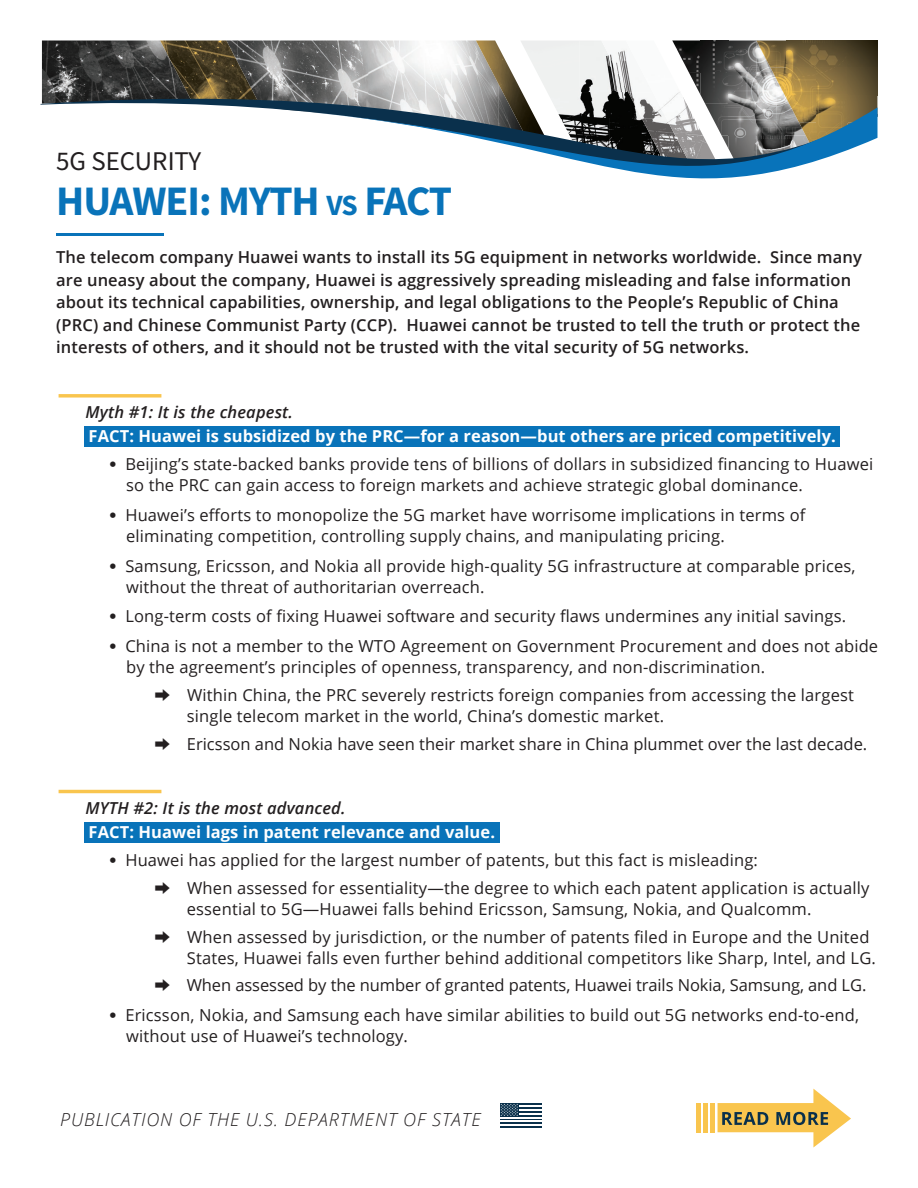
<style>
.page{position:relative;width:918px;height:1188px;background:#fff}
.page>*{position:absolute;margin:0;border:0;box-sizing:border-box;transform-origin:0 0}
.t1{font:700 42px "Source Sans Pro";letter-spacing:-.025em;color:#0973b9}
.t2{font:29.4px "Source Sans Pro";color:#231f20}
.t3{font:700 29.4px "Source Sans Pro";color:#0973b9}
.t4{font:27px "Source Sans Pro";color:#231f20}
.t5{font:italic 300 18px "Open Sans";letter-spacing:.05em;color:#231f20}
.t6{font:16.5px/29.7px "Open Sans";letter-spacing:.01em;color:#231f20}
.t7{font:600 16.5px/22.5px "Open Sans";letter-spacing:.005em;color:#231f20}
.t8{font:700 16.5px "Open Sans";letter-spacing:.005em;color:#fff}
.t9{font:italic 600 16.5px "Open Sans";letter-spacing:.01em;color:#231f20}
.t10{font:900 16.5px "Arial";color:#231f20}
</style>
<div class="page">
<svg style="left:59px;top:394px;width:102px;height:4px"></svg>
<div style="left:84px;top:426px;width:756px;height:21px;background:#0973b9"></div>
<hr style="left:59px;top:790px;width:102px;height:3px;background:#f9c54e">
<div style="left:84px;top:822px;width:415px;height:21px;background:#0973b9"></div>
<hr style="left:56px;top:233px;width:107px;height:2px;background:#0973b9">
<img style="left:368px;top:40px;width:108px;height:28px">
<img style="left:261px;top:40px;width:107px;height:28px">
<img style="left:42px;top:40px;width:118px;height:27px">
<img style="left:42px;top:67px;width:118px;height:1px">
<img style="left:160px;top:40px;width:101px;height:28px">
<img style="left:476px;top:40px;width:34px;height:28px">
<img style="left:681px;top:40px;width:75px;height:28px">
<img style="left:756px;top:40px;width:121px;height:28px">
<img style="left:601px;top:40px;width:25px;height:28px">
<img style="left:626px;top:40px;width:55px;height:28px">
<svg style="left:40px;top:68px;width:837px;height:43px"></svg>
<svg style="left:291px;top:95px;width:586px;height:83px"></svg>
<hr style="left:500px;top:1103px;width:42px;height:2px;background:#09304b">
<hr style="left:500px;top:1107px;width:42px;height:2px;background:#09304b">
<hr style="left:500px;top:1111px;width:42px;height:2px;background:#09304b">
<hr style="left:500px;top:1115px;width:42px;height:2px;background:#09304b">
<hr style="left:500px;top:1119px;width:42px;height:1px;background:#09304b">
<hr style="left:500px;top:1122px;width:42px;height:2px;background:#09304b">
<hr style="left:500px;top:1126px;width:42px;height:2px;background:#09304b">
<div style="left:500px;top:1103px;width:19px;height:14px;background:#09304b"></div>
<svg style="left:500px;top:1104px;width:18px;height:12px"></svg>
<div style="left:696px;top:1103px;width:5px;height:29px;background:#f9c54e"></div>
<div style="left:703px;top:1103px;width:5px;height:29px;background:#f9c54e"></div>
<div style="left:710px;top:1103px;width:5px;height:29px;background:#f9c54e"></div>
<svg style="left:718px;top:1089px;width:133px;height:59px"></svg>
<h2 class="t2" style="left:56px;top:126px;width:165px">G5 SECURITY</h2>
<h3 class="t4" style="left:56px;top:144px;width:147px">G5 SECURITY</h3>
<h1 class="t1" style="left:56px;top:174px;width:265px">HUAWEI: MYTH</h1>
<h2 class="t3" style="left:327px;top:186px;width:33px">vs</h2>
<h1 class="t1" style="left:364px;top:174px;width:89px">FACT</h1>
<p class="t7" style="left:56px;top:246px;width:707px">The telecom company Huawei wants to install its G5 equipment in networks worldwide.</p>
<p class="t7" style="left:56px;top:268px;width:796px">are uneasy about the company, Huawei is aggressively spreading misleading and false information</p>
<p class="t7" style="left:56px;top:291px;width:784px">about its technical capabilities, ownership, and legal obligations to the People s’ Republic of China</p>
<p class="t7" style="left:406px;top:313px;width:455px">Huawei cannot be trusted to tell the truth or protect the</p>
<p class="t7" style="left:770px;top:246px;width:93px">Since many</p>
<p class="t7" style="left:56px;top:313px;width:694px">(PRC) and Chinese Communist Party (CCP .)<br>interests of others, and it should not be trusted with the vital security of G5 networks.</p>
<p class="t9" style="left:86px;top:401px;width:209px">Myth #1: It is the cheapest.</p>
<p class="t8" style="left:89px;top:425px;width:749px">FACT: Huawei is subsidized by the PRC—for a reason—but others are priced competitively.</p>
<p class="t6" style="left:125px;top:449px;width:749px">Beijing s’ state-backed banks provide tens of billions of dollars in subsidized financing to Huawei</p>
<p class="t10" style="left:109px;top:453px;width:10px">•</p>
<p class="t10" style="left:109px;top:503px;width:10px">•</p>
<p class="t10" style="left:109px;top:554px;width:10px">•</p>
<p class="t10" style="left:109px;top:604px;width:10px">•</p>
<p class="t10" style="left:109px;top:634px;width:10px">•</p>
<p class="t6" style="left:125px;top:470px;width:682px">so the PRC can gain access to foreign markets and achieve strategic global dominance.<br>Huawei s’ efforts to monopolize the G5 market have worrisome implications in terms of</p>
<p class="t6" style="left:125px;top:521px;width:732px">eliminating competition, controlling supply chains, and manipulating pricing.<br>Samsung, Ericsson, and Nokia all provide high-quality G5 infrastructure at comparable prices,</p>
<p class="t6" style="left:125px;top:571px;width:722px">without the threat of authoritarian overreach.<br>Long-term costs of fixing Huawei software and security flaws undermines any initial savings.</p>
<p class="t6" style="left:125px;top:631px;width:754px">China is not a member to the WTO Agreement on Government Procurement and does not abide</p>
<p class="t6" style="left:187px;top:653px;width:668px;line-height:27.8px;text-indent:-61px">by the agreement s’ principles of openness, transparency, and non-discrimination.<br>Within China, the PRC severely restricts foreign companies from accessing the largest</p>
<p class="t6" style="left:187px;top:701px;width:682px;line-height:27.8px">single telecom market in the world, China s’ domestic market.<br>Ericsson and Nokia have seen their market share in China plummet over the last decade.</p>
<p class="t9" style="left:86px;top:797px;width:261px">MYTH #2: It is the most advanced.</p>
<p class="t8" style="left:89px;top:820px;width:408px">FACT: Huawei lags in patent relevance and value.</p>
<p class="t6" style="left:125px;top:845px;width:634px">Huawei has applied for the largest number of patents, but this fact is misleading:</p>
<p class="t10" style="left:109px;top:848px;width:10px">•</p>
<p class="t10" style="left:109px;top:1003px;width:10px">•</p>
<p class="t6" style="left:187px;top:877px;width:684px;line-height:21px">When assessed for essentiality—the degree to which each patent application is actually essential to G5 —Huawei falls behind Ericsson, Samsung, Nokia, and Qualcomm.</p>
<p class="t6" style="left:187px;top:926px;width:691px;line-height:21px">When assessed by jurisdiction, or the number of patents filed in Europe and the United<br>States, Huawei falls even further behind additional competitors like Sharp, Intel, and LG.</p>
<p class="t6" style="left:125px;top:970px;width:743px;text-indent:61px">When assessed by the number of granted patents, Huawei trails Nokia, Samsung, and LG.<br>Ericsson, Nokia, and Samsung each have similar abilities to build out G5 networks end-to-end,</p>
<p class="t6" style="left:126px;top:1021px;width:283px">without use of Huawei s’ technology.</p>
<p class="t5" style="left:60px;top:1108px;width:422px">PUBLICATION OF THE U .S. DEPARTMENT OF STATE</p>
</div>
